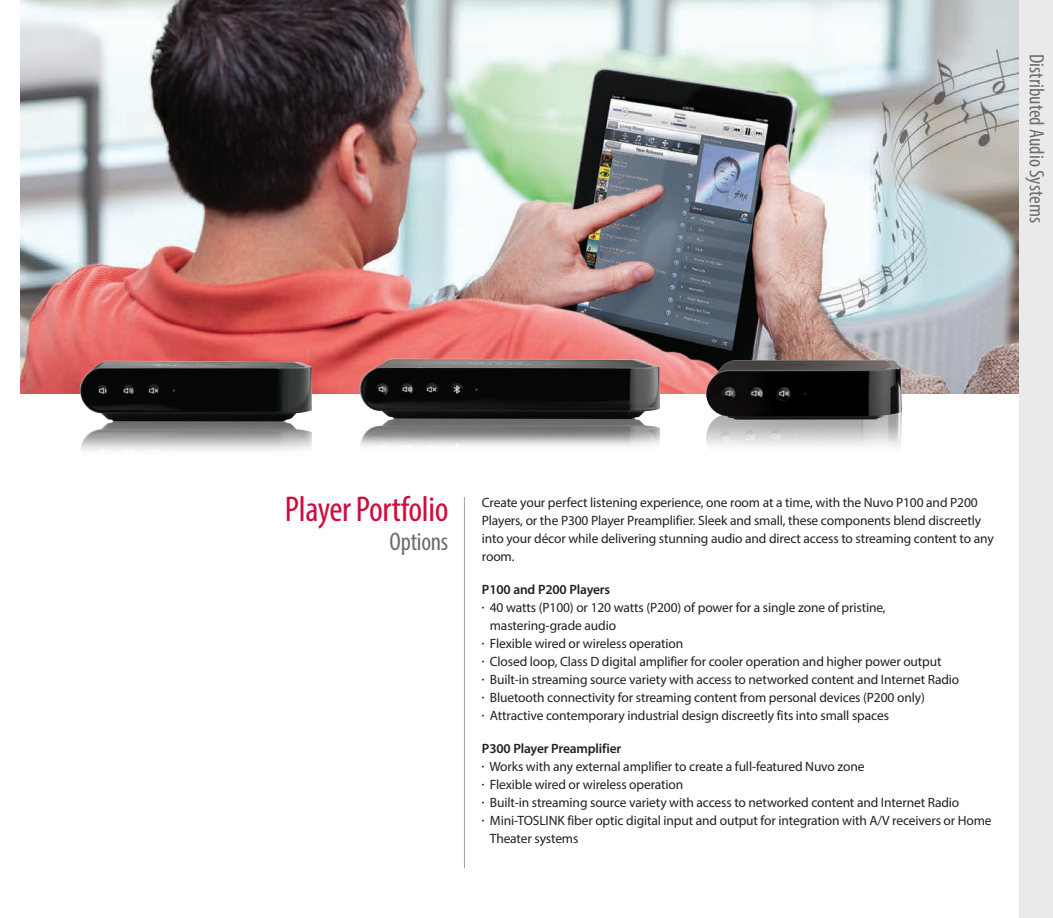
<style>
.page{position:relative;width:1053px;height:918px;background:#fff}
.page>*{position:absolute;margin:0;border:0;box-sizing:border-box;transform-origin:0 0}
.t1{font:condensed 36px "Myriad Pro";letter-spacing:-.01em;color:#cd0d40}
.t2{font:condensed 25.5px "Myriad Pro";letter-spacing:-.01em;color:#6c6d70}
.t3{font:condensed 21px "Myriad Pro";color:#6c6d70}
.t4{font:13.5px/18px "Myriad Pro";letter-spacing:-.01em;color:#231f20}
.t5{font:600 13.5px "Myriad Pro";letter-spacing:-.01em;color:#231f20}
</style>
<div class="page">
<img style="left:20px;top:0;width:999px;height:394px">
<div style="left:1019px;top:0;width:34px;height:918px;background:#eaeaeb"></div>
<img style="left:54px;top:344px;width:280px;height:106px">
<img style="left:646px;top:331px;width:311px;height:116px">
<img style="left:354px;top:332px;width:314px;height:115px">
<hr style="left:464px;top:497px;width:1px;height:371px;background:#a1a1a5">
<h3 class="t3" style="left:1049px;top:54px;width:170px;rotate:90deg">Distributed Audio Systems</h3>
<h1 class="t1" style="left:285px;top:487px;width:165px">Player Portfolio</h1>
<h2 class="t2" style="left:389px;top:526px;width:60px">Options</h2>
<p class="t4" style="left:482px;top:493px;width:513px">Create your perfect listening experience, one room at a time, with the Nuvo P100 and P200<br>Players, or the P300 Player Preamplifier. Sleek and small, these components blend discreetly into your décor while delivering stunning audio and direct access to streaming content to any room.</p>
<p class="t5" style="left:482px;top:581px;width:130px">P100 and P200 Players</p>
<p class="t4" style="left:490px;top:598px;width:397px;text-indent:-8px"><sup>•</sup> 40 watts (P100) or 120 watts (P200) of power for a single zone of pristine, mastering-grade audio</p>
<p class="t4" style="left:482px;top:634px;width:203px"><sup>•</sup> Flexible wired or wireless operation</p>
<p class="t4" style="left:482px;top:652px;width:461px"><sup>•</sup> Closed loop, Class D digital amplifier for cooler operation and higher power output</p>
<p class="t4" style="left:482px;top:670px;width:479px"><sup>•</sup> Built-in streaming source variety with access to networked content and Internet Radio</p>
<p class="t4" style="left:482px;top:688px;width:444px"><sup>•</sup> Bluetooth connectivity for streaming content from personal devices (P200 only)</p>
<p class="t4" style="left:482px;top:706px;width:409px"><sup>•</sup> Attractive contemporary industrial design discreetly fits into small spaces</p>
<p class="t5" style="left:482px;top:740px;width:141px">P300 Player Preamplifier</p>
<p class="t4" style="left:482px;top:757px;width:384px"><sup>•</sup> Works with any external amplifier to create a full-featured Nuvo zone</p>
<p class="t4" style="left:482px;top:775px;width:203px"><sup>•</sup> Flexible wired or wireless operation</p>
<p class="t4" style="left:482px;top:793px;width:479px"><sup>•</sup> Built-in streaming source variety with access to networked content and Internet Radio</p>
<p class="t4" style="left:490px;top:811px;width:503px;text-indent:-8px"><sup>•</sup> Mini-TOSLINK fiber optic digital input and output for integration with A/V receivers or Home<br>Theater systems</p>
</div>
